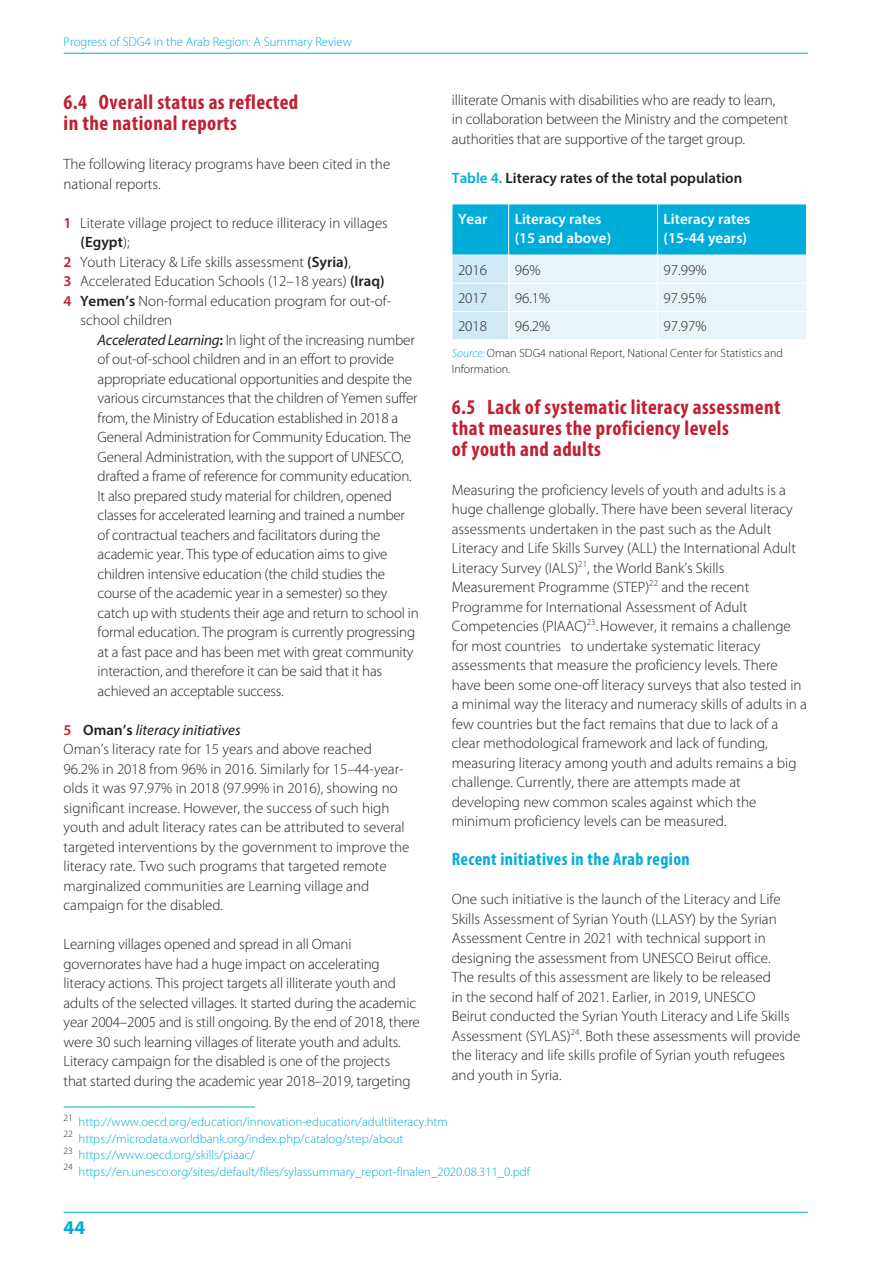
<style>
.page{position:relative;width:893px;height:1263px;background:#fff}
.page>*{position:absolute;margin:0;border:0;box-sizing:border-box;transform-origin:0 0}
.t1{font:700 condensed 21px/21px "Myriad Pro";letter-spacing:.02em;color:#c21f32}
.t2{font:700 19.5px "Myriad Pro";color:#00add9}
.t3{font:700 condensed 18px "Myriad Pro";letter-spacing:.02em;color:#00add9}
.t4{font:300 15px/19.5px "Myriad Pro";color:#231f20}
.t5{font:600 15px/19.5px "Myriad Pro";color:#fff}
.t6{font:600 15px "Myriad Pro";color:#231f20}
.t7{font:300 12.75px/16.5px "Myriad Pro";color:#00add9}
.t8{font:300 12px/16.5px "Myriad Pro";color:#231f20}
.s1{color:#00add9}
.s2{font-style:italic;color:#00add9}
.s3{font-weight:600;color:#c21f32}
.s4{font-weight:300}
.s5{font-weight:600}
.s6{font-weight:400;font-style:italic}
</style>
<div class="page">
<hr style="left:64px;top:53px;width:744px;height:1px;background:#00add9">
<hr style="left:64px;top:1212px;width:744px;height:1px;background:#00add9">
<svg style="left:452px;top:204px;width:355px;height:136px;background:#91d9ed"></svg>
<hr style="left:64px;top:1107px;width:191px;height:1px;background:#00add9">
<p class="t7" style="left:64px;top:34px;width:290px">Progress of SDG4 in the Arab Region: A Summary Review</p>
<p class="t4" style="left:452px;top:91px;width:338px">illiterate Omanis with disabilities who are ready to learn, in collaboration between the Ministry and the competent authorities that are supportive of the target group.</p>
<p class="t6" style="left:452px;top:172px;width:292px"><span class="s1">Table 4.</span> Literacy rates of the total population</p>
<p class="t5" style="left:458px;top:210px;width:31px">Year</p>
<p class="t5" style="left:514px;top:210px;width:98px">Literacy rates (15 and above)</p>
<p class="t5" style="left:663px;top:210px;width:88px">Literacy rates (15-44 years)</p>
<p class="t4" style="left:458px;top:261px;width:31px">2016</p>
<p class="t4" style="left:514px;top:261px;width:27px">96%</p>
<p class="t4" style="left:663px;top:261px;width:44px">97.99%</p>
<p class="t4" style="left:458px;top:289px;width:31px">2017</p>
<p class="t4" style="left:514px;top:289px;width:37px">96.1%</p>
<p class="t4" style="left:663px;top:289px;width:44px">97.95%</p>
<p class="t4" style="left:458px;top:318px;width:31px">2018</p>
<p class="t4" style="left:514px;top:318px;width:37px">96.2%</p>
<p class="t4" style="left:663px;top:318px;width:44px">97.97%</p>
<p class="t8" style="left:452px;top:346px;width:332px"><span class="s2">Source:</span> Oman SDG4 national Report, National Center for Statistics and<br>Information.</p>
<h1 class="t1" style="left:452px;top:398px;width:330px">6.5 Lack of systematic literacy assessment that measures the proficiency levels<br>of youth and adults</h1>
<p class="t4" style="left:452px;top:481px;width:357px">Measuring the proficiency levels of youth and adults is a huge challenge globally. There have been several literacy assessments undertaken in the past such as the Adult Literacy and Life Skills Survey (ALL) the International Adult Literacy Survey (IALS)<sup>21</sup>, the World Bank’s Skills Measurement Programme (STEP)<sup>22</sup> and the recent Programme for International Assessment of Adult Competencies (PIAAC)<sup>23</sup>.However, it remains a challenge for most countries to undertake systematic literacy assessments that measure the proficiency levels. There have been some one-off literacy surveys that also tested in a minimal way the literacy and numeracy skills of adults in a few countries but the fact remains that due to lack of a clear methodological framework and lack of funding, measuring literacy among youth and adults remains a big challenge. Currently, there are attempts made at developing new common scales against which the minimum proficiency levels can be measured.</p>
<p class="t3" style="left:452px;top:853px;width:239px">Recent initiatives in the Arab region</p>
<p class="t4" style="left:452px;top:891px;width:350px">One such initiative is the launch of the Literacy and Life Skills Assessment of Syrian Youth (LLASY) by the Syrian Assessment Centre in 2021 with technical support in designing the assessment from UNESCO Beirut office.<br>The results of this assessment are likely to be released<br>in the second half of 2021. Earlier, in 2019, UNESCO<br>Beirut conducted the Syrian Youth Literacy and Life Skills Assessment (SYLAS)<sup>24</sup>. Both these assessments will provide the literacy and life skills profile of Syrian youth refugees and youth in Syria.</p>
<p class="t7" style="left:64px;top:1115px;width:468px"><sup>21</sup> http://www.oecd.org/education/innovation-education/adultliteracy.htm<br><sup>22</sup> https://microdata.worldbank.org/index.php/catalog/step/about<br><sup>23</sup> https://www.oecd.org/skills/piaac/<br><sup>24</sup> https://en.unesco.org/sites/default/files/sylassummary_report-finalen_2020.08.311_0.pdf</p>
<h1 class="t1" style="left:64px;top:94px;width:236px">6.4 Overall status as reflected in the national reports</h1>
<p class="t4" style="left:64px;top:156px;width:328px">The following literacy programs have been cited in the national reports.</p>
<p class="t4" style="left:64px;top:214px;width:326px"><span class="s3">1</span> Literate village project to reduce illiteracy in villages</p>
<p class="t6" style="left:81px;top:237px;width:50px">(Egypt<span class="s4">);</span></p>
<p class="t4" style="left:64px;top:253px;width:289px"><span class="s3">2</span> Youth Literacy &amp; Life skills assessment <span class="s5">(Syria)</span>,</p>
<p class="t4" style="left:64px;top:273px;width:322px"><span class="s3">3</span> Accelerated Education Schools (12–18 years) <span class="s5">(Iraq)</span></p>
<p class="t4" style="left:64px;top:292px;width:329px"><span class="s3">4</span> <span class="s5">Yemen’s</span> Non-formal education program for out-of-</p>
<p class="t4" style="left:81px;top:312px;width:93px">school children</p>
<p class="t4" style="left:98px;top:331px;width:318px"><span class="s6">Accelerated Learning</span><span class="s5">:</span> In light of the increasing number</p>
<p class="t4" style="left:98px;top:351px;width:298px">of out-of-school children and in an effort to provide</p>
<p class="t4" style="left:98px;top:370px;width:316px">appropriate educational opportunities and despite the</p>
<p class="t4" style="left:98px;top:390px;width:321px">various circumstances that the children of Yemen suffer</p>
<p class="t4" style="left:98px;top:409px;width:302px">from, the Ministry of Education established in 2018 a</p>
<p class="t4" style="left:98px;top:429px;width:315px">General Administration for Community Education. The</p>
<p class="t4" style="left:98px;top:448px;width:308px">General Administration, with the support of UNESCO,</p>
<p class="t4" style="left:98px;top:468px;width:315px">drafted a frame of reference for community education.</p>
<p class="t4" style="left:98px;top:487px;width:296px">It also prepared study material for children, opened</p>
<p class="t4" style="left:98px;top:507px;width:309px">classes for accelerated learning and trained a number</p>
<p class="t4" style="left:98px;top:526px;width:284px">of contractual teachers and facilitators during the</p>
<p class="t4" style="left:98px;top:546px;width:291px">academic year. This type of education aims to give</p>
<p class="t4" style="left:98px;top:565px;width:289px">children intensive education (the child studies the</p>
<p class="t4" style="left:98px;top:585px;width:291px">course of the academic year in a semester) so they</p>
<p class="t4" style="left:98px;top:604px;width:322px">catch up with students their age and return to school in</p>
<p class="t4" style="left:98px;top:624px;width:319px">formal education. The program is currently progressing</p>
<p class="t4" style="left:98px;top:643px;width:317px">at a fast pace and has been met with great community</p>
<p class="t4" style="left:98px;top:663px;width:286px">interaction, and therefore it can be said that it has</p>
<p class="t4" style="left:98px;top:682px;width:188px">achieved an acceptable success.</p>
<p class="t4" style="left:64px;top:721px;width:347px"><span class="s3">5</span> <span class="s5">Oman’s</span> <span class="s6">literacy initiatives<br></span>Oman’s literacy rate for 15 years and above reached 96.2% in 2018 from 96% in 2016. Similarly for 15–44-year&shy;olds it was 97.97% in 2018 (97.99% in 2016), showing no significant increase. However, the success of such high youth and adult literacy rates can be attributed to several targeted interventions by the government to improve the literacy rate. Two such programs that targeted remote marginalized communities are Learning village and campaign for the disabled.</p>
<p class="t4" style="left:64px;top:936px;width:358px">Learning villages opened and spread in all Omani governorates have had a huge impact on accelerating literacy actions. This project targets all illiterate youth and adults of the selected villages. It started during the academic year 2004–2005 and is still ongoing. By the end of 2018, there were 30 such learning villages of literate youth and adults.<br>Literacy campaign for the disabled is one of the projects<br>that started during the academic year 2018–2019, targeting</p>
<h2 class="t2" style="left:64px;top:1220px;width:23px">44</h2>
</div>
